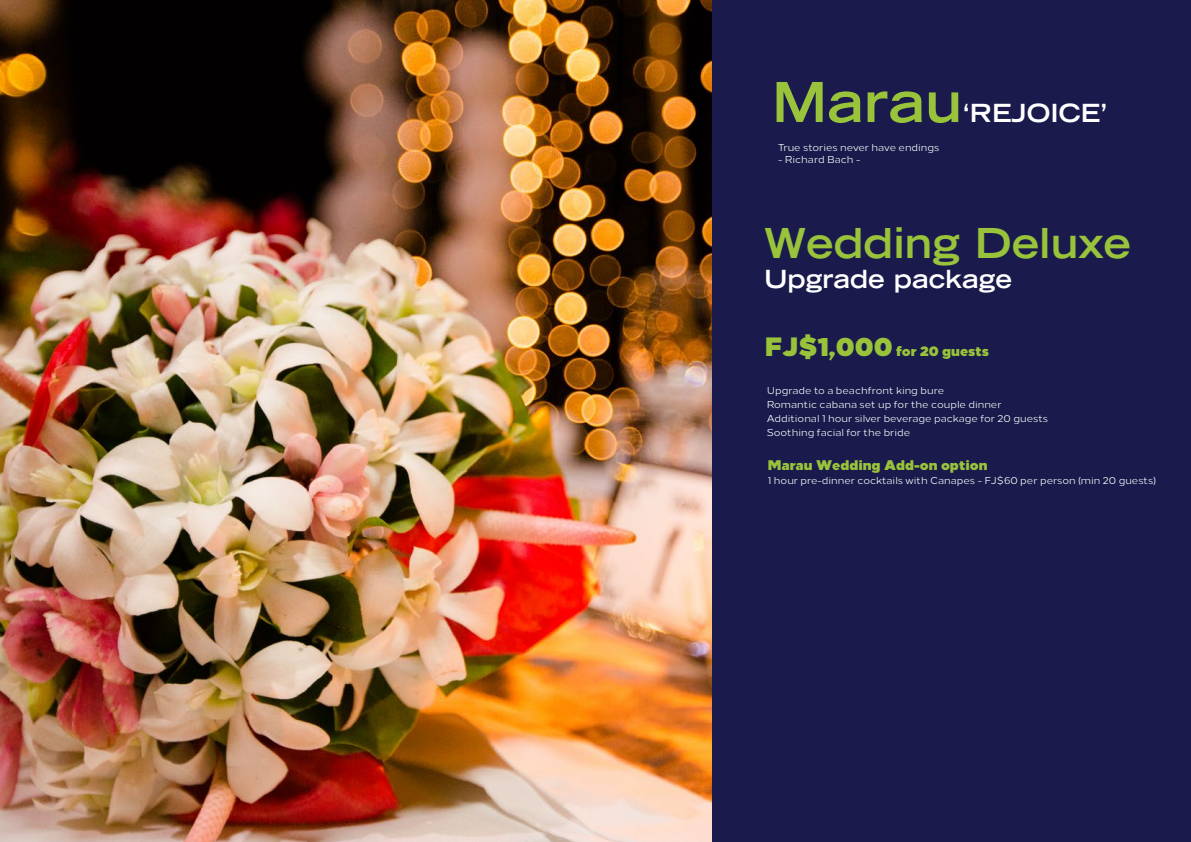
<style>
.page{position:relative;width:1191px;height:842px;background:#fff}
.page>*{position:absolute;margin:0;border:0;box-sizing:border-box;transform-origin:0 0}
.t1{font:700 expanded 41.3px "Trade Gothic LT Std";color:#99c33a}
.t2{font:700 expanded 25px "Trade Gothic LT Std";color:#fff}
.t3{font:900 14px "Loew";color:#99c33a}
.t4{font:10px/14px "Loew";color:#fff}
.s1{font-size:55.1px;color:#99c33a}
.s2{font-size:26.5px}
</style>
<div class="page">
<div style="left:702px;top:0;width:489px;height:842px;background:#1a1b4c"></div>
<img style="left:0;top:0;width:711px;height:842px">
<h2 class="t2" style="left:772px;top:97px;width:337px"><span class="s1">Marau</span>‘REJOICE’</h2>
<p class="t4" style="left:778px;top:140px;width:163px">True stories never have endings</p>
<p class="t4" style="left:778px;top:152px;width:84px">- Richard Bach -</p>
<h1 class="t1" style="left:764px;top:216px;width:369px">Wedding Deluxe</h1>
<h2 class="t2" style="left:764px;top:263px;width:250px">Upgrade package</h2>
<h3 class="t3" style="left:765px;top:338px;width:226px"><span class="s2">FJ$1,000</span> for 20 guests</h3>
<p class="t4" style="left:766px;top:382px;width:283px">Upgrade to a beachfront king bure<br>Romantic cabana set up for the couple dinner Additional 1 hour silver beverage package for 20 guests Soothing facial for the bride</p>
<h3 class="t3" style="left:768px;top:453px;width:221px">Marau Wedding Add-on option</h3>
<p class="t4" style="left:768px;top:473px;width:389px">1 hour pre-dinner cocktails with Canapes - FJ$60 per person (min 20 guests)</p>
</div>
